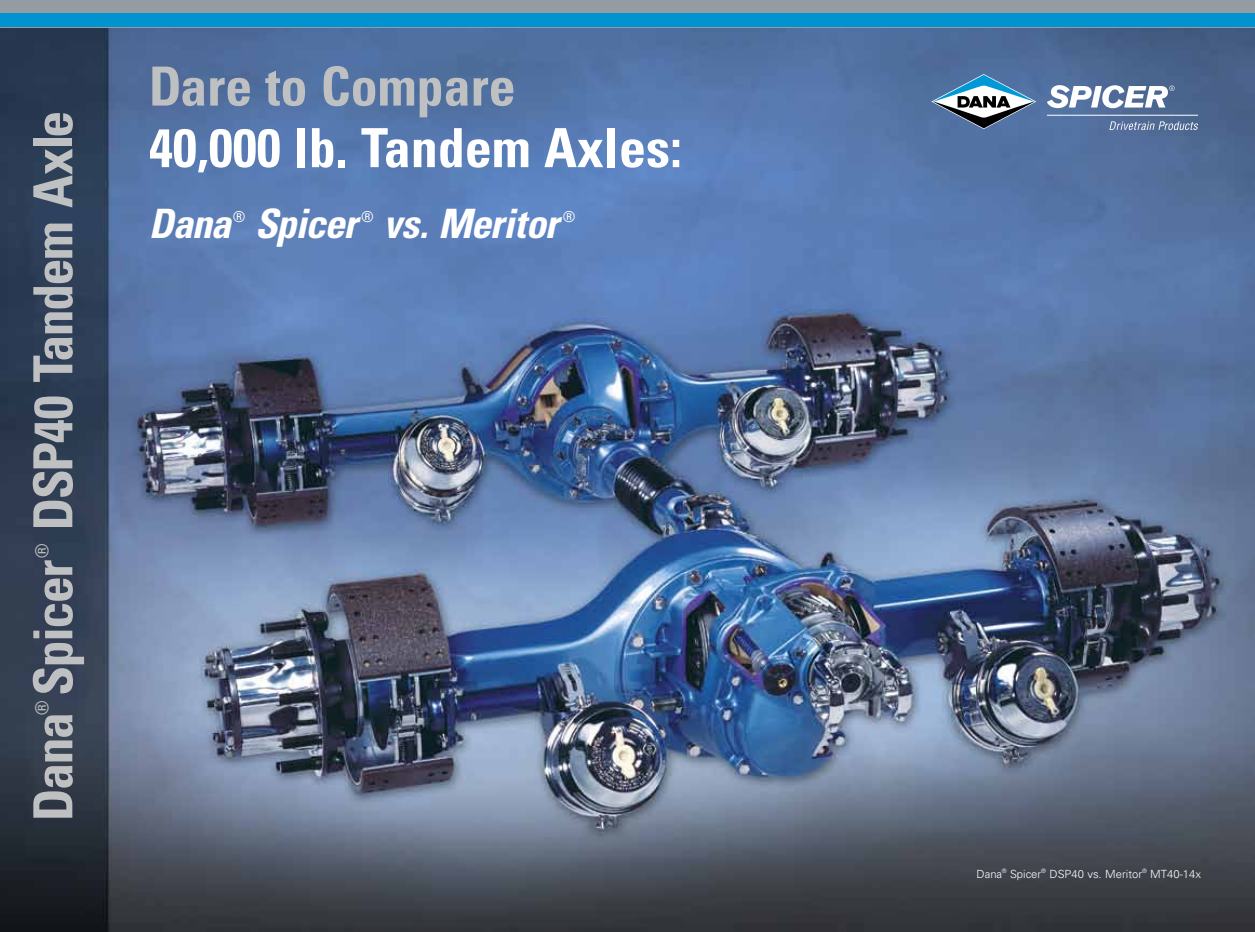
<style>
.page{position:relative;width:1255px;height:932px;background:#fff}
.page>*{position:absolute;margin:0;border:0;box-sizing:border-box;transform-origin:0 0}
.t1{font:700 condensed 54px "Univers";letter-spacing:-.03em;color:#bec0c2}
.t2{font:700 condensed 54px "Univers";color:#fff}
.t3{font:700 condensed 54px "Univers";color:#bec0c2}
.t4{font:italic 700 condensed 40.5px "Univers";letter-spacing:-.03em;color:#fff}
.t5{font:italic 700 condensed 40.5px "Univers";color:#fff}
.t6{font:condensed 18px "Univers";color:#bec0c2}
.t7{font:condensed 15px "Univers";color:#fff}
.t8{font:300 11.25px "Univers";color:#fff}
</style>
<div class="page">
<img style="left:0;top:27px;width:1255px;height:905px">
<svg style="left:931px;top:74px;width:105px;height:55px"></svg>
<hr style="left:1047px;top:115px;width:151px;height:1px;background:#fff">
<svg style="left:1047px;top:85px;width:127px;height:23px"></svg>
<svg style="left:1109px;top:121px;width:89px;height:9px"></svg>
<div style="left:0;top:0;width:1255px;height:27px;background:#949ca1"></div>
<div style="left:0;top:14px;width:1255px;height:13px;background:#0093d0"></div>
<h1 class="t1" style="left:20px;top:530px;width:421px;rotate:-90deg">DSP40 Tandem Axle</h1>
<h3 class="t6" style="left:31px;top:558px;width:16px;rotate:-90deg">®</h3>
<h1 class="t1" style="left:20px;top:821px;width:263px;rotate:-90deg">Dana Spicer</h1>
<h3 class="t6" style="left:31px;top:715px;width:16px;rotate:-90deg">®</h3>
<h1 class="t3" style="left:149px;top:53px;width:368px">Dare to Compare</h1>
<h1 class="t2" style="left:149px;top:115px;width:535px">40,000 lb. Tandem Axles:</h1>
<h2 class="t4" style="left:149px;top:198px;width:84px">Dana</h2>
<h3 class="t7" style="left:233px;top:207px;width:13px">®</h3>
<h2 class="t4" style="left:255px;top:198px;width:103px">Spicer</h2>
<h3 class="t7" style="left:361px;top:207px;width:13px">®</h3>
<h2 class="t5" style="left:383px;top:198px;width:176px">vs. Meritor</h2>
<h3 class="t7" style="left:563px;top:207px;width:13px">®</h3>
<p class="t8" style="left:976px;top:867px;width:226px">Dana<sup>®</sup> Spicer<sup>®</sup> DSP40 vs. Meritor<sup>®</sup> MT40-14x</p>
</div>
